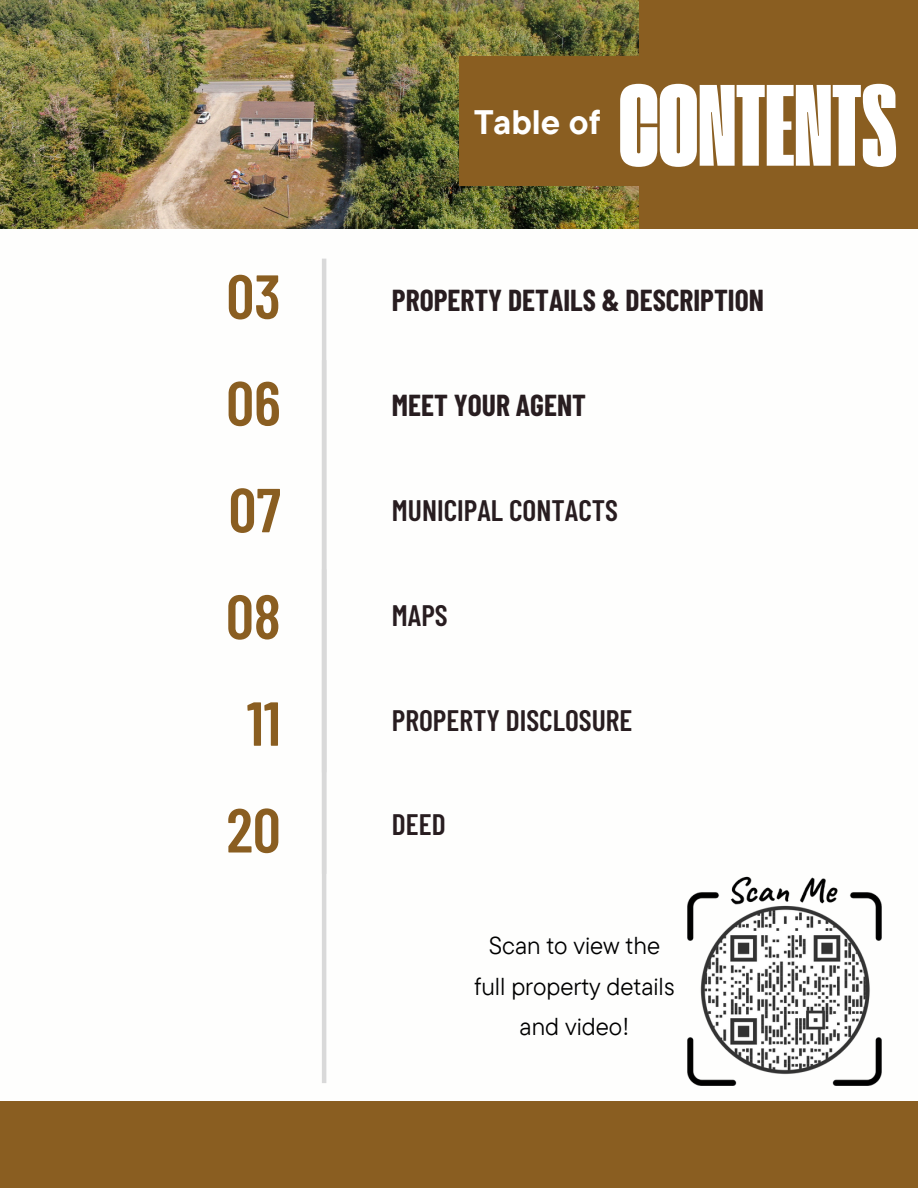
<style>
.page{position:relative;width:918px;height:1188px;background:#fff}
.page>*{position:absolute;margin:0;border:0;box-sizing:border-box;transform-origin:0 0}
.t1{font:121.65px "Extenda 40 Hecto";color:#fff}
.t2{font:600 61.95px "Barlow Condensed";color:#8a5e21}
.t3{font:700 33.9px "TT Commons Pro";color:#fff}
.t4{font:600 29.55px "Barlow Condensed";color:#281d20}
.t5{font:700 29.55px "Barlow Condensed";color:#281d20}
.t6{font:24.45px/40.5px "TT Commons Pro";color:#000;text-align:center}
</style>
<div class="page">
<div style="left:0;top:1102px;width:918px;height:86px;background:#8a5e21"></div>
<img style="left:0;top:0;width:640px;height:228px">
<div style="left:640px;top:0;width:278px;height:228px;background:#8a5e21"></div>
<div style="left:459px;top:56px;width:385px;height:129px;background:#8a5e21"></div>
<hr style="left:322px;top:569px;width:4px;height:514px;background:#d9d9d9">
<hr style="left:322px;top:259px;width:4px;height:513px;background:#d9d9d9">
<img style="left:687px;top:876px;width:195px;height:210px">
<p class="t2" style="left:226px;top:257px;width:56px">03</p>
<p class="t2" style="left:226px;top:364px;width:56px">06</p>
<p class="t2" style="left:229px;top:470px;width:54px">07</p>
<h3 class="t2" style="left:226px;top:577px;width:56px">08</h3>
<h3 class="t2" style="left:247px;top:684px;width:35px">11</h3>
<h3 class="t2" style="left:226px;top:791px;width:56px">20</h3>
<p class="t3" style="left:474px;top:100px;width:128px">Table of</p>
<p class="t1" style="left:619px;top:71px;width:280px">CONTENTS</p>
<h3 class="t5" style="left:392px;top:282px;width:373px">PROPERTY DETAILS &amp; DESCRIPTION</h3>
<h1 class="t5" style="left:392px;top:386px;width:196px">MEET YOUR AGENT</h1>
<p class="t4" style="left:392px;top:491px;width:228px">MUNICIPAL CONTACTS</p>
<p class="t4" style="left:392px;top:596px;width:57px">MAPS</p>
<h3 class="t4" style="left:392px;top:701px;width:242px">PROPERTY DISCLOSURE</h3>
<h3 class="t4" style="left:392px;top:806px;width:55px">DEED</h3>
<p class="t6" style="left:474px;top:925px;width:202px">Scan to view the full property details and video!</p>
</div>
